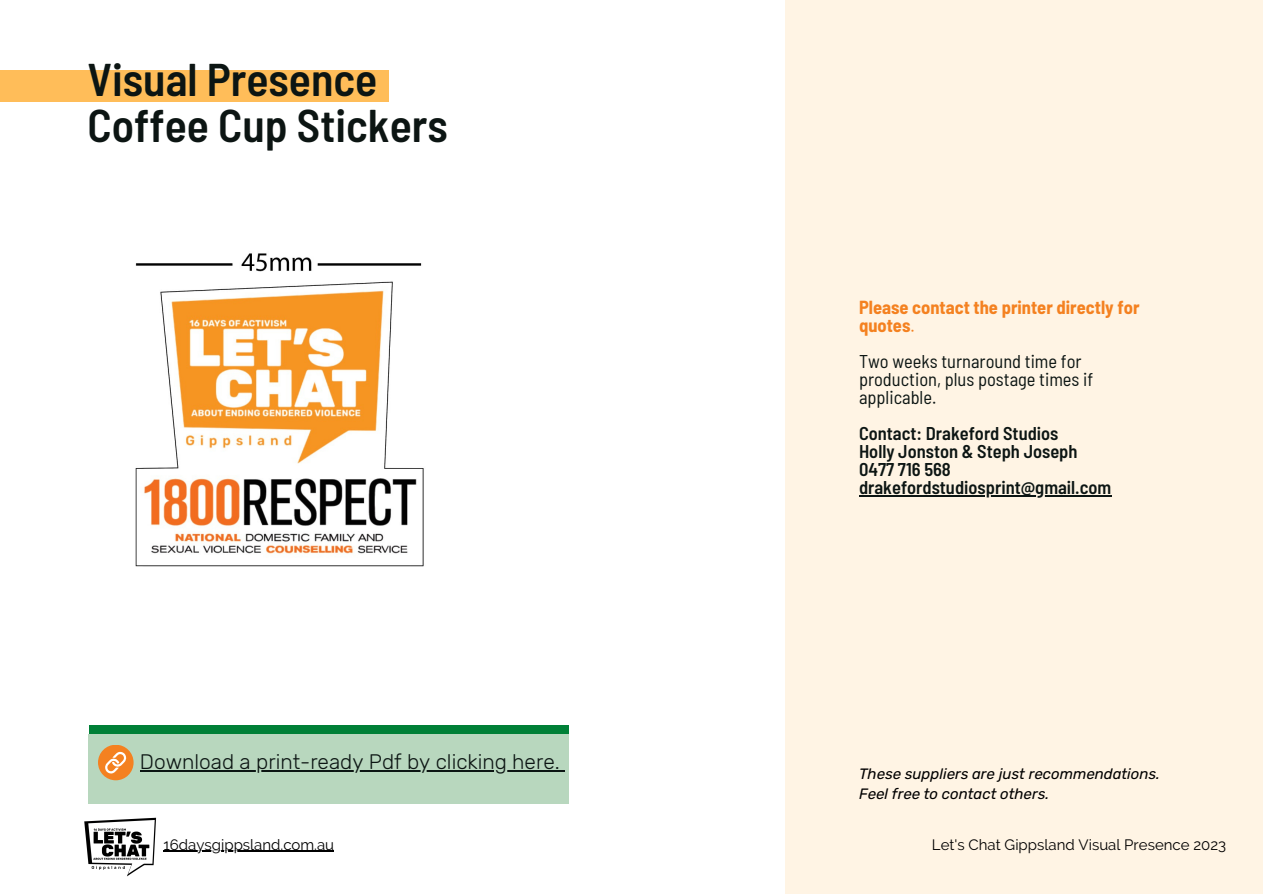
<style>
.page{position:relative;width:1263px;height:894px;background:#fff}
.page>*{position:absolute;margin:0;border:0;box-sizing:border-box;transform-origin:0 0}
.t1{font:600 semi-condensed 45.75px "Barlow";color:#0c1513}
.t2{font:300 20.85px "Rubik";color:#0c1513}
.t3{font:600 semi-condensed 18.45px "Barlow";color:#0c1513}
.t4{font:semi-condensed 18.45px/18px "Barlow";color:#0c1513}
.t5{font:700 semi-condensed 18.45px/18px "Barlow";color:#f48120}
.t6{font:italic 15px/20.2px "Rubik";color:#000}
.t7{font:15px "Raleway";color:#000}
.s1{font-weight:400}
</style>
<div class="page">
<div style="left:0;top:70px;width:389px;height:32px;background:#ffbd59"></div>
<div style="left:785px;top:0;width:478px;height:893px;background:#fff4e4"></div>
<div style="left:89px;top:725px;width:479px;height:10px;background:#008037"></div>
<div style="left:88px;top:734px;width:480px;height:69px;background:#b8d7be"></div>
<div style="left:98px;top:744px;width:36px;height:36px;background:#f48120;border-radius:50%"></div>
<svg style="left:105px;top:751px;width:21px;height:22px"></svg>
<img style="left:135px;top:253px;width:289px;height:314px">
<hr style="left:140px;top:770px;width:420px;height:1px;background:#0c1513">
<hr style="left:859px;top:495px;width:252px;height:1px;background:#0c1513">
<hr style="left:164px;top:850px;width:170px;height:1px;background:#000">
<img style="left:84px;top:817px;width:73px;height:60px">
<p class="t1" style="left:87px;top:51px;width:291px">Visual Presence</p>
<p class="t1" style="left:87px;top:96px;width:362px">Coffee Cup Stickers</p>
<p class="t2" style="left:140px;top:749px;width:421px">Download a print-ready Pdf by clicking here.</p>
<p class="t5" style="left:859px;top:297px;width:282px">Please contact the printer directly for quotes<span class="s1">.</span></p>
<p class="t4" style="left:859px;top:351px;width:236px">Two weeks turnaround time for production, plus postage times if applicable.</p>
<p class="t3" style="left:859px;top:421px;width:201px">Contact: Drakeford Studios</p>
<p class="t3" style="left:859px;top:439px;width:220px">Holly Jonston &amp; Steph Joseph</p>
<p class="t3" style="left:859px;top:457px;width:93px">0477 716 568</p>
<p class="t3" style="left:859px;top:475px;width:254px">drakefordstudiosprint@gmail.com</p>
<p class="t6" style="left:859px;top:763px;width:302px">These suppliers are just recommendations.<br>Feel free to contact others.</p>
<p class="t7" style="left:164px;top:835px;width:172px">16daysgippsland.com.au</p>
<p class="t7" style="left:932px;top:835px;width:296px">Let's Chat Gippsland Visual Presence 2023</p>
</div>
